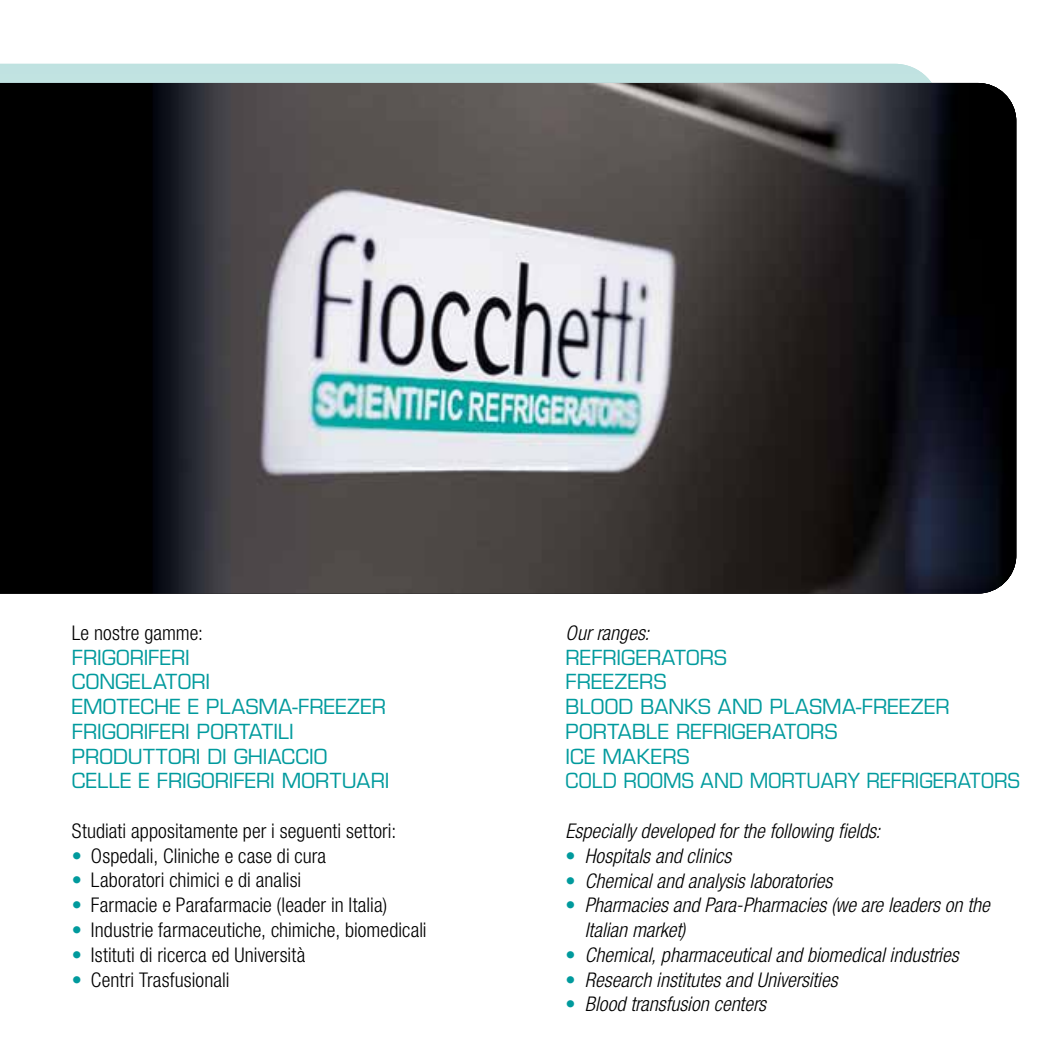
<style>
.page{position:relative;width:1053px;height:1053px;background:#fff}
.page>*{position:absolute;margin:0;border:0;box-sizing:border-box;transform-origin:0 0}
.t1{font:italic 300 condensed 20.25px/24.8px "Helvetica Neue LT Std";color:#000}
.t2{font:300 condensed 20.25px "Helvetica Neue LT Std";letter-spacing:.005em;color:#000}
.t3{font:20.25px/24.8px "Eurostile LT Std";letter-spacing:.005em;color:#009a9d}
.s1{color:#009a9d}
.s2{font-style:normal;color:#009a9d}
</style>
<div class="page">
<svg style="left:0;top:64px;width:939px;height:19px;background:#c1e2e0"></svg>
<svg style="left:0;top:83px;width:1016px;height:510px;background:#464749"></svg>
<p class="t2" style="left:72px;top:621px;width:133px">Le nostre gamme:</p>
<p class="t3" style="left:72px;top:645px;width:319px">FRIGORIFERI<br>CONGELATORI<br>EMOTECHE E PLASMA-FREEZER<br>FRIGORIFERI PORTATILI<br>PRODUTTORI DI GHIACCIO<br>CELLE E FRIGORIFERI MORTUARI</p>
<p class="t2" style="left:72px;top:819px;width:326px">Studiati appositamente per i seguenti settori:</p>
<p class="t2" style="left:72px;top:843px;width:256px"><span class="s1">•</span> Ospedali, Cliniche e case di cura</p>
<p class="t2" style="left:72px;top:868px;width:231px"><span class="s1">•</span> Laboratori chimici e di analisi</p>
<p class="t2" style="left:72px;top:893px;width:317px"><span class="s1">•</span> Farmacie e Parafarmacie (leader in Italia)</p>
<p class="t2" style="left:72px;top:918px;width:356px"><span class="s1">•</span> Industrie farmaceutiche, chimiche, biomedicali</p>
<p class="t2" style="left:72px;top:942px;width:235px"><span class="s1">•</span> Istituti di ricerca ed Università</p>
<p class="t2" style="left:72px;top:967px;width:159px"><span class="s1">•</span> Centri Trasfusionali</p>
<p class="t1" style="left:565px;top:620px;width:85px">Our ranges:</p>
<p class="t3" style="left:565px;top:645px;width:455px">REFRIGERATORS<br>FREEZERS<br>BLOOD BANKS AND PLASMA-FREEZER<br>PORTABLE REFRIGERATORS<br>ICE MAKERS<br>COLD ROOMS AND MORTUARY REFRIGERATORS</p>
<p class="t1" style="left:565px;top:818px;width:316px">Especially developed for the following fields:</p>
<p class="t1" style="left:565px;top:843px;width:167px"><span class="s2">•</span> Hospitals and clinics</p>
<p class="t1" style="left:565px;top:868px;width:268px"><span class="s2">•</span> Chemical and analysis laboratories</p>
<p class="t1" style="left:584px;top:893px;width:406px;text-indent:-19px"><span class="s2">•</span> Pharmacies and Para-Pharmacies (we are leaders on the<br>Italian market)</p>
<p class="t1" style="left:565px;top:942px;width:394px"><span class="s2">•</span> Chemical, pharmaceutical and biomedical industries</p>
<p class="t1" style="left:565px;top:967px;width:273px"><span class="s2">•</span> Research institutes and Universities</p>
<p class="t1" style="left:565px;top:992px;width:202px"><span class="s2">•</span> Blood transfusion centers</p>
</div>
